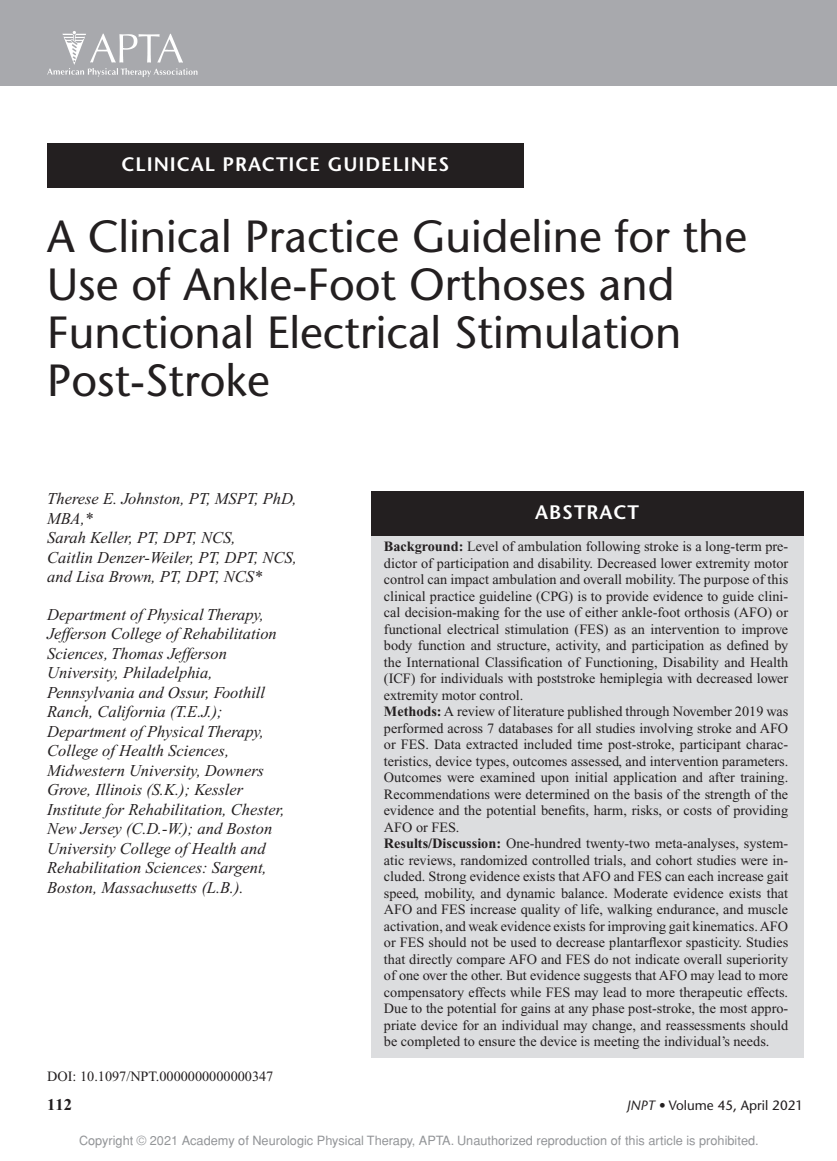
<style>
.page{position:relative;width:837px;height:1161px;background:#fff}
.page>*{position:absolute;margin:0;border:0;box-sizing:border-box;transform-origin:0 0}
.t1{font:45px/48px "Stone Sans";color:#231f20}
.Heads_Reverse{font:600 19.5px "Stone Sans";letter-spacing:.05em;color:#fff}
.Author{font:italic 16.5px/19.5px "Times New Roman";color:#231f20}
.Reviewers{font:700 16.5px "Times New Roman";color:#231f20}
.Abstract{font:14.25px/16.5px "Times New Roman";color:#231f20;text-align:justify}
.Text_no_indent{font:14.25px "Times New Roman";color:#231f20}
.Reviewers-2{font:13.5px "Stone Sans";color:#231f20}
.t2{font:12.75px "Helvetica";color:#939598}
.s1{font-weight:700}
.s2{font-style:italic}
</style>
<div class="page">
<div style="left:0;top:0;width:837px;height:86px;background:#a8a9ad"></div>
<svg style="left:47px;top:31px;width:151px;height:46px"></svg>
<div style="left:47px;top:143px;width:477px;height:45px;background:#231f20"></div>
<div style="left:371px;top:491px;width:432px;height:567px;background:#dcdddf"></div>
<div style="left:371px;top:491px;width:432px;height:45px;background:#231f20"></div>
<p class="Heads_Reverse" style="left:122px;top:153px;width:329px">CLINICAL PRACTICE GUIDELINES</p>
<p class="t1" style="left:47px;top:212px;width:702px">A Clinical Practice Guideline for the<br>Use of Ankle-Foot Orthoses and<br>Functional Electrical Stimulation<br>Post-Stroke</p>
<p class="Author" style="left:47px;top:489px;width:251px">Therese E. Johnston, PT, MSPT, PhD,<br>MBA,*<br>Sarah Keller, PT, DPT, NCS,<br>Caitlin Denzer-Weiler, PT, DPT, NCS, and Lisa Brown, PT, DPT, NCS*</p>
<p class="Author" style="left:47px;top:605px;width:239px">Department of Physical Therapy,<br>Jefferson College of Rehabilitation<br>Sciences, Thomas Jefferson<br>University, Philadelphia,<br>Pennsylvania and Ossur, Foothill<br>Ranch, California (T.E.J.);<br>Department of Physical Therapy,<br>College of Health Sciences,<br>Midwestern University, Downers<br>Grove, Illinois (S.K.); Kessler<br>Institute for Rehabilitation, Chester,<br>New Jersey (C.D.-W.); and Boston<br>University College of Health and<br>Rehabilitation Sciences: Sargent,<br>Boston, Massachusetts (L.B.).</p>
<p class="Text_no_indent" style="left:47px;top:1068px;width:228px">DOI: 10.1097/NPT.0000000000000347</p>
<p class="Heads_Reverse" style="left:535px;top:501px;width:106px">ABSTRACT</p>
<p class="Abstract" style="left:384px;top:538px;width:406px"><span class="s1">Background:</span> Level of ambulation following stroke is a long-term pre&shy;dictor of participation and disability. Decreased lower extremity motor control can impact ambulation and overall mobility. The purpose of this clinical practice guideline (CPG) is to provide evidence to guide clini&shy;cal decision-making for the use of either ankle-foot orthosis (AFO) or functional electrical stimulation (FES) as an intervention to improve body function and structure, activity, and participation as defined by the International Classification of Functioning, Disability and Health (ICF) for individuals with poststroke hemiplegia with decreased lower extremity motor control.</p>
<p class="Abstract" style="left:384px;top:703px;width:406px"><span class="s1">Methods:</span> A review of literature published through November 2019 was performed across 7 databases for all studies involving stroke and AFO or FES. Data extracted included time post-stroke, participant charac&shy;teristics, device types, outcomes assessed, and intervention parameters.<br>Outcomes were examined upon initial application and after training.<br>Recommendations were determined on the basis of the strength of the evidence and the potential benefits, harm, risks, or costs of providing AFO or FES.</p>
<p class="Abstract" style="left:384px;top:835px;width:406px"><span class="s1">Results/Discussion:</span> One-hundred twenty-two meta-analyses, system&shy;atic reviews, randomized controlled trials, and cohort studies were in&shy;cluded. Strong evidence exists that AFO and FES can each increase gait speed, mobility, and dynamic balance. Moderate evidence exists that AFO and FES increase quality of life, walking endurance, and muscle activation, and weak evidence exists for improving gait kinematics. AFO or FES should not be used to decrease plantarflexor spasticity. Studies that directly compare AFO and FES do not indicate overall superiority of one over the other. But evidence suggests that AFO may lead to more compensatory effects while FES may lead to more therapeutic effects.<br>Due to the potential for gains at any phase post-stroke, the most appro&shy;priate device for an individual may change, and reassessments should be completed to ensure the device is meeting the individual’s needs.</p>
<p class="Reviewers" style="left:47px;top:1096px;width:26px">112</p>
<p class="Reviewers-2" style="left:627px;top:1098px;width:178px"><span class="s2">JNPT •</span> Volume 45, April 2021</p>
<p class="t2" style="left:79px;top:1133px;width:681px">Copyright © 2021 Academy of Neurologic Physical Therapy, APTA. Unauthorized reproduction of this article is prohibited.</p>
</div>
